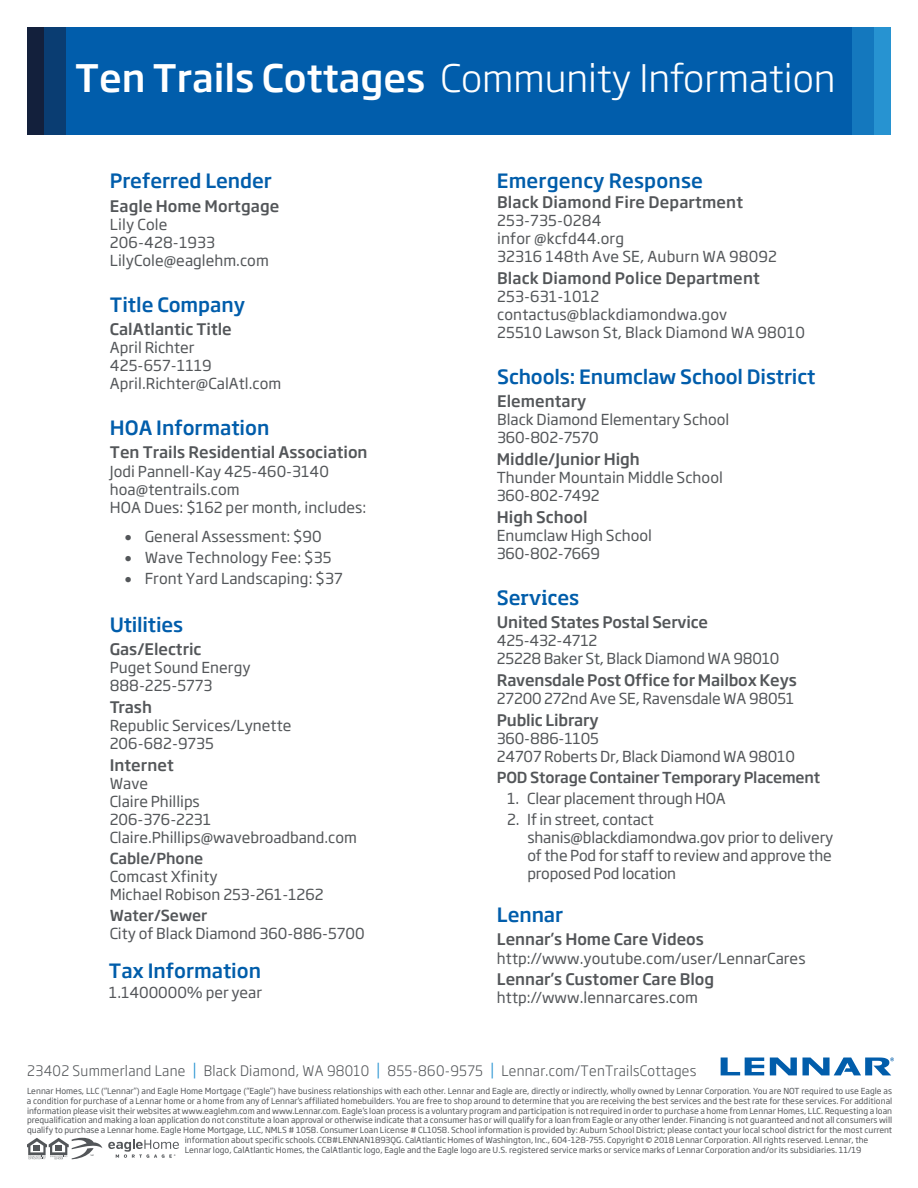
<style>
.page{position:relative;width:918px;height:1188px;background:#fff}
.page>*{position:absolute;margin:0;border:0;box-sizing:border-box;transform-origin:0 0}
.TableHead{font:300 37.5px "Soho Gothic Pro";color:#fff}
.body{font:500 19.5px "Soho Gothic Pro";letter-spacing:-.005em;color:#015dab}
.body-2{font:500 19.5px "Soho Gothic Pro";letter-spacing:.01em;color:#005daa}
.body-3{font:500 19.5px "Soho Std";letter-spacing:-.01em;color:#005daa}
.body-4{font:500 15.75px "Soho Gothic Pro";color:#535659}
.body-5{font:15px/18px "Soho Gothic Pro";color:#535659}
.body-6{font:500 15px "Soho Gothic Pro";letter-spacing:-.01em;color:#535659}
.t1{font:15px "Soho Gothic Pro";color:#54565a}
.t2{font:300 14.25px "Soho Gothic Pro";letter-spacing:.02em;color:#535659;scale:.95 1}
.t3{font:8.25px/9.8px "Soho Gothic Pro";color:#535659}
.s1{font-weight:500}
.s2{font-size:16.5px;color:#2793d1}
</style>
<div class="page">
<div style="left:27px;top:27px;width:864px;height:108px;background:#015dab"></div>
<div style="left:27px;top:27px;width:38px;height:108px;background:#0a3d72"></div>
<div style="left:27px;top:27px;width:17px;height:108px;background:#13203c"></div>
<div style="left:853px;top:27px;width:38px;height:108px;background:#1478be"></div>
<div style="left:874px;top:27px;width:17px;height:108px;background:#2793d1"></div>
<svg style="left:721px;top:1058px;width:43px;height:17px"></svg>
<svg style="left:770px;top:1058px;width:124px;height:17px"></svg>
<svg style="left:108px;top:1139px;width:71px;height:19px"></svg>
<svg style="left:27px;top:1138px;width:75px;height:21px"></svg>
<p class="TableHead" style="left:75px;top:49px;width:762px"><span class="s1">Ten Trails Cottages</span> Community Information</p>
<p class="body" style="left:110px;top:166px;width:163px">Preferred Lender</p>
<p class="body-4" style="left:110px;top:194px;width:171px">Eagle Home Mortgage</p>
<p class="body-5" style="left:110px;top:215px;width:160px">Lily Cole<br>206-428-1933<br>LilyCole@eaglehm.com</p>
<p class="body" style="left:110px;top:289px;width:137px">Title Company</p>
<p class="body-4" style="left:110px;top:317px;width:123px">CalAtlantic Title</p>
<p class="body-5" style="left:110px;top:338px;width:173px">April Richter<br>425-657-1119<br>April.Richter@CalAtl.com</p>
<p class="body" style="left:110px;top:413px;width:161px">HOA Information</p>
<p class="body-4" style="left:110px;top:440px;width:259px">Ten Trails Residential Association</p>
<p class="body-5" style="left:110px;top:461px;width:258px">Jodi Pannell-Kay 425-460-3140 hoa@tentrails.com<br>HOA Dues: $162 per month, includes:</p>
<p class="body-5" style="left:125px;top:527px;width:199px">• General Assessment: $90</p>
<p class="body-5" style="left:125px;top:548px;width:208px">• Wave Technology Fee: $35</p>
<p class="body-5" style="left:125px;top:569px;width:220px">• Front Yard Landscaping: $37</p>
<p class="body" style="left:110px;top:609px;width:75px">Utilities</p>
<p class="body-4" style="left:110px;top:637px;width:93px">Gas/Electric</p>
<p class="body-5" style="left:110px;top:658px;width:142px">Puget Sound Energy<br>888-225-5773</p>
<p class="body-4" style="left:110px;top:695px;width:44px">Trash</p>
<p class="body-5" style="left:110px;top:716px;width:183px">Republic Services/Lynette<br>206-682-9735</p>
<p class="body-4" style="left:110px;top:753px;width:66px">Internet</p>
<p class="body-5" style="left:110px;top:774px;width:249px">Wave<br>Claire Phillips<br>206-376-2231<br>Claire.Phillips@wavebroadband.com</p>
<p class="body-5" style="left:110px;top:849px;width:216px"><span class="s1">Cable/Phone<br></span>Comcast Xfinity<br>Michael Robison 253-261-1262</p>
<p class="body-5" style="left:110px;top:906px;width:256px"><span class="s1">Water/Sewer<br></span>City of Black Diamond 360-886-5700</p>
<h2 class="body-2" style="left:109px;top:956px;width:154px">Tax Information</h2>
<h3 class="t1" style="left:109px;top:981px;width:155px">1.1400000% per year</h3>
<p class="body-2" style="left:497px;top:165px;width:208px">Emergency Response</p>
<p class="body-4" style="left:497px;top:190px;width:247px">Black Diamond Fire Department</p>
<p class="body-5" style="left:497px;top:211px;width:281px">253-735-0284<br>infor @kcfd44.org<br>32316 148th Ave SE, Auburn WA 98092</p>
<p class="body-4" style="left:497px;top:266px;width:264px">Black Diamond Police Department</p>
<p class="body-5" style="left:497px;top:287px;width:309px">253-631-1012 contactus@blackdiamondwa.gov<br>25510 Lawson St, Black Diamond WA 98010</p>
<p class="body" style="left:497px;top:361px;width:320px">Schools: Enumclaw School District</p>
<p class="body-4" style="left:497px;top:389px;width:91px">Elementary</p>
<p class="body-5" style="left:497px;top:410px;width:234px">Black Diamond Elementary School<br>360-802-7570</p>
<p class="body-4" style="left:497px;top:447px;width:145px">Middle/Junior High</p>
<p class="body-5" style="left:497px;top:468px;width:228px">Thunder Mountain Middle School<br>360-802-7492</p>
<p class="body-4" style="left:497px;top:505px;width:92px">High School</p>
<p class="body-5" style="left:497px;top:526px;width:157px">Enumclaw High School<br>360-802-7669</p>
<p class="body-3" style="left:497px;top:586px;width:84px">Services</p>
<p class="body-4" style="left:497px;top:610px;width:213px">United States Postal Service</p>
<p class="body-5" style="left:497px;top:631px;width:284px">425-432-4712<br>25228 Baker St, Black Diamond WA 98010</p>
<p class="body-4" style="left:497px;top:668px;width:301px">Ravensdale Post Office for Mailbox Keys</p>
<p class="body-5" style="left:497px;top:689px;width:299px">27200 272nd Ave SE, Ravensdale WA 98051</p>
<p class="body-4" style="left:497px;top:708px;width:103px">Public Library</p>
<p class="body-5" style="left:497px;top:729px;width:300px">360-886-1105<br>24707 Roberts Dr, Black Diamond WA 98010</p>
<p class="body-6" style="left:497px;top:766px;width:325px">POD Storage Container Temporary Placement</p>
<p class="body-5" style="left:507px;top:789px;width:220px">1. Clear placement through HOA</p>
<p class="body-5" style="left:527px;top:810px;width:307px;text-indent:-20px">2. If in street, contact shanis@blackdiamondwa.gov prior to delivery of the Pod for staff to review and approve the proposed Pod location</p>
<p class="body" style="left:497px;top:899px;width:68px">Lennar</p>
<p class="body-4" style="left:497px;top:927px;width:209px">Lennar’s Home Care Videos</p>
<p class="body-5" style="left:497px;top:948px;width:310px">http://www.youtube.com/user/LennarCares</p>
<p class="body-4" style="left:497px;top:967px;width:219px">Lennar’s Customer Care Blog</p>
<p class="body-5" style="left:497px;top:988px;width:203px">http://www.lennarcares.com</p>
<p class="t2" style="left:27px;top:1060px;width:706px">23402 Summerland Lane <span class="s2">|</span> Black Diamond, WA 98010 <span class="s2">|</span> 855-860-9575 <span class="s2">|</span> Lennar.com/TenTrailsCottages</p>
<p class="t3" style="left:27px;top:1086px;width:867px;text-align:justify">Lennar Homes, LLC (“Lennar”) and Eagle Home Mortgage (“Eagle”) have business relationships with each other. Lennar and Eagle are, directly or indirectly, wholly owned by Lennar Corporation. You are NOT required to use Eagle as a condition for purchase of a Lennar home or a home from any of Lennar’s affiliated homebuilders. You are free to shop around to determine that you are receiving the best services and the best rate for these services. For additional information please visit their websites at www.eaglehm.com and www.Lennar.com. Eagle’s loan process is a voluntary program and participation is not required in order to purchase a home from Lennar Homes, LLC. Requesting a loan prequalification and making a loan application do not constitute a loan approval or otherwise indicate that a consumer has or will qualify for a loan from Eagle or any other lender. Financing is not guaranteed and not all consumers will qualify to purchase a Lennar home. Eagle Home Mortgage, LLC, NMLS # 1058. Consumer Loan License # CL1058. School information is provided by: Auburn School District; please contact your local school district for the most current</p>
<p class="t3" style="left:185px;top:1134px;width:685px">information about specific schools. CCB#LENNAN1893QG. CalAtlantic Homes of Washington, Inc., 604-128-755. Copyright © 2018 Lennar Corporation. All rights reserved. Lennar, the<br>Lennar logo, CalAtlantic Homes, the CalAtlantic logo, Eagle and the Eagle logo are U.S. registered service marks or service marks of Lennar Corporation and/or its subsidiaries. 11/19</p>
</div>
